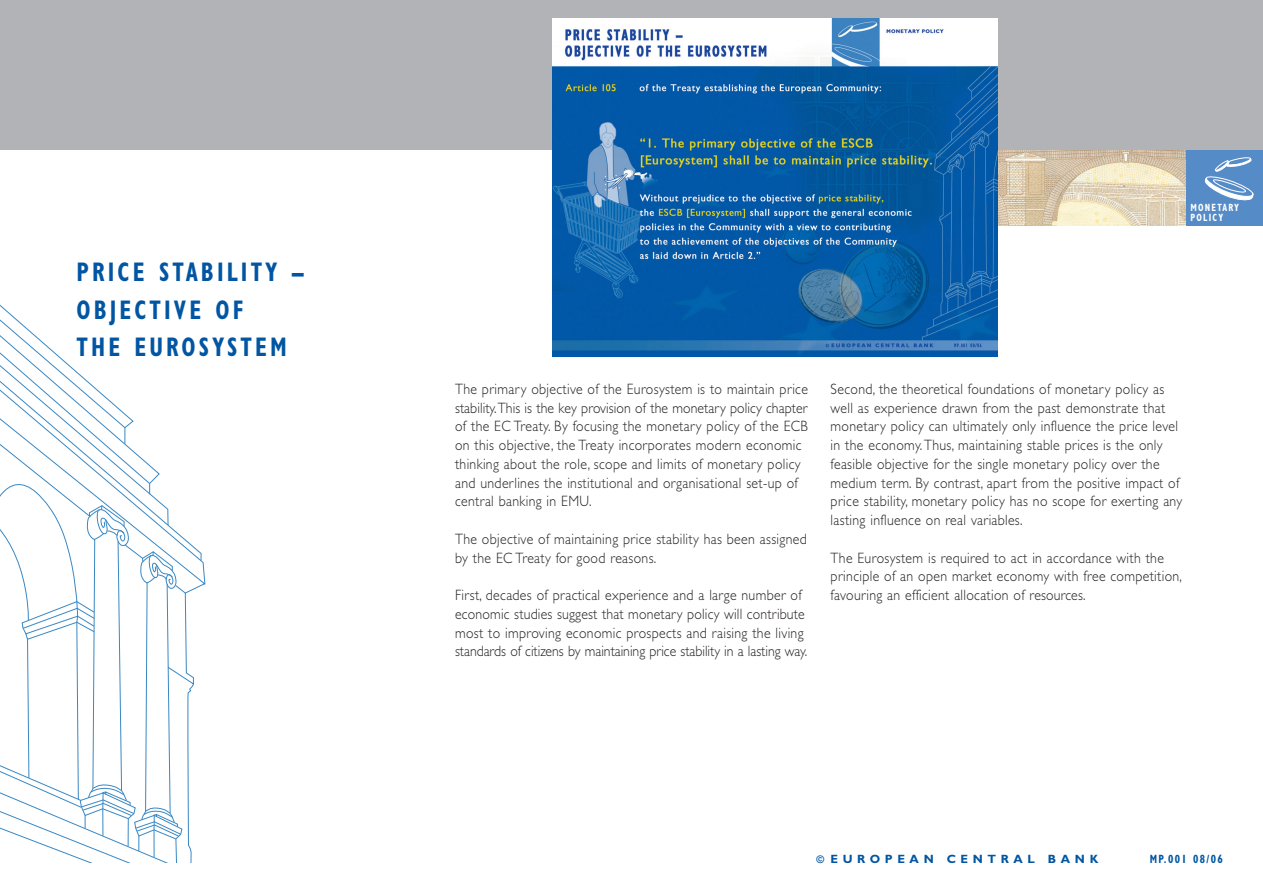
<style>
.page{position:relative;width:1263px;height:893px;background:#fff}
.page>*{position:absolute;margin:0;border:0;box-sizing:border-box;transform-origin:0 0}
.t1{font:700 condensed 27px/37.5px "Gill Sans";letter-spacing:.135em;color:#0155a2;scale:.85 1}
.t2{font:300 15px/18.8px "Gill Sans";letter-spacing:.025em;color:#231f20;scale:.92 1}
.t3{font:700 12px "Gill Sans";letter-spacing:.385em;color:#0155a2}
.t4{font:700 condensed 12px "Gill Sans";letter-spacing:.135em;color:#0155a2;scale:.85 1}
.t5{font:700 condensed 10.5px/10.5px "Gill Sans";letter-spacing:.135em;color:#fff;scale:.85 1}
.s1{font-stretch:condensed;font-size:10.5px}
</style>
<div class="page">
<svg style="left:0;top:304px;width:206px;height:559px"></svg>
<div style="left:0;top:0;width:1263px;height:150px;background:#b2b3b7"></div>
<div style="left:17px;top:844px;width:8px;height:29px;background:#fff"></div>
<svg style="left:63px;top:844px;width:7px;height:19px"></svg>
<svg style="left:108px;top:844px;width:7px;height:19px"></svg>
<svg style="left:153px;top:844px;width:7px;height:19px"></svg>
<div style="left:198px;top:844px;width:8px;height:29px;background:#fff"></div>
<img style="left:998px;top:150px;width:188px;height:75px">
<div style="left:1186px;top:150px;width:77px;height:75px;background:#558cc8"></div>
<svg style="left:1205px;top:157px;width:49px;height:43px"></svg>
<img style="left:553px;top:19px;width:445px;height:337px">
<h1 class="t1" style="left:77px;top:256px;width:269px">PRICE STABILITY –<br>OBJECTIVE OF<br>THE EUROSYSTEM</h1>
<p class="t5" style="left:1190px;top:203px;width:59px">MONETARY<br>POLICY</p>
<p class="t2" style="left:455px;top:381px;width:385px">The primary objective of the Eurosystem is to maintain price stability.This is the key provision of the monetary policy chapter of the EC Treaty. By focusing the monetary policy of the ECB on this objective, the Treaty incorporates modern economic thinking about the role, scope and limits of monetary policy and underlines the institutional and organisational set-up of central banking in EMU.</p>
<p class="t2" style="left:455px;top:531px;width:384px">The objective of maintaining price stability has been assigned by the EC Treaty for good reasons.</p>
<p class="t2" style="left:455px;top:587px;width:384px">First, decades of practical experience and a large number of economic studies suggest that monetary policy will contribute most to improving economic prospects and raising the living standards of citizens by maintaining price stability in a lasting way.</p>
<p class="t2" style="left:831px;top:381px;width:384px">Second, the theoretical foundations of monetary policy as well as experience drawn from the past demonstrate that monetary policy can ultimately only influence the price level in the economy.Thus, maintaining stable prices is the only feasible objective for the single monetary policy over the medium term. By contrast, apart from the positive impact of price stability, monetary policy has no scope for exerting any lasting influence on real variables.</p>
<p class="t2" style="left:831px;top:549px;width:383px">The Eurosystem is required to act in accordance with the principle of an open market economy with free competition, favouring an efficient allocation of resources.</p>
<p class="t3" style="left:816px;top:854px;width:283px"><span class="s1">©</span> EUROPEAN CENTRAL BANK</p>
<p class="t4" style="left:1150px;top:854px;width:88px">MP.001 08/06</p>
</div>
